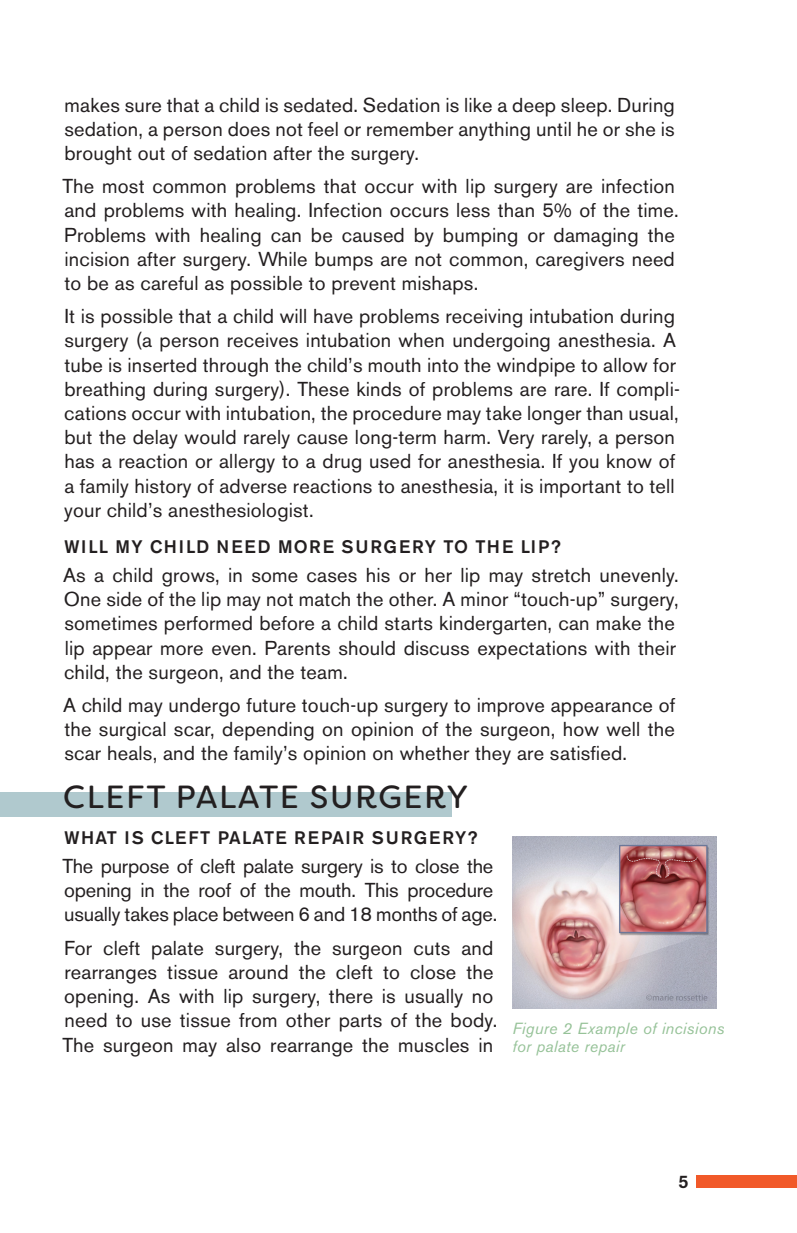
<style>
.page{position:relative;width:797px;height:1233px;background:#fff}
.page>*{position:absolute;margin:0;border:0;box-sizing:border-box;transform-origin:0 0}
.t1{font:32px "Filson Soft";letter-spacing:.05em;color:#231f20}
.t2{font:20px/24.2px "Akzidenz Grotesk BE";letter-spacing:.01em;color:#231f20}
.t3{font:20px/24.2px "Akzidenz Grotesk BE";letter-spacing:-.01em;color:#231f20}
.t4{font:500 18px "Akzidenz Grotesk BE";letter-spacing:.11em;color:#231f20}
.t5{font:500 18px "Akzidenz Grotesk BE";letter-spacing:.07em;color:#231f20}
.t6{font:500 18px "Akzidenz Grotesk BE";letter-spacing:.09em;color:#231f20}
.t7{font:italic 16px/18px "Akzidenz Grotesk BE";letter-spacing:.02em;color:#96c298}
</style>
<div class="page">
<div style="left:0;top:792px;width:451px;height:24px;background:#b0c9ce"></div>
<div style="left:696px;top:1174px;width:100px;height:13px;background:#f15929"></div>
<img style="left:512px;top:836px;width:204px;height:173px">
<p class="t2" style="left:64px;top:92px;width:612px;text-align:justify">makes sure that a child is sedated. Sedation is like a deep sleep. During sedation, a person does not feel or remember anything until he or she is brought out of sedation after the surgery.</p>
<p class="t2" style="left:62px;top:174px;width:617px">The most common problems that occur with lip surgery are infection and problems with healing. Infection occurs less than 5% of the time.<br>Problems with healing can be caused by bumping or damaging the incision after surgery. While bumps are not common, caregivers need to be as careful as possible to prevent mishaps.</p>
<p class="t2" style="left:64px;top:304px;width:617px">It is possible that a child will have problems receiving intubation during surgery (a person receives intubation when undergoing anesthesia. A tube is inserted through the child’s mouth into the windpipe to allow for breathing during surgery). These kinds of problems are rare. If compli&shy;cations occur with intubation, the procedure may take longer than usual, but the delay would rarely cause long-term harm. Very rarely, a person has a reaction or allergy to a drug used for anesthesia. If you know of a family history of adverse reactions to anesthesia, it is important to tell your child’s anesthesiologist.</p>
<p class="t4" style="left:64px;top:536px;width:497px">WILL MY CHILD NEED MORE SURGERY TO THE LIP?</p>
<p class="t2" style="left:63px;top:563px;width:617px">As a child grows, in some cases his or her lip may stretch unevenly.<br>One side of the lip may not match the other. A minor “touch-up” surgery, sometimes performed before a child starts kindergarten, can make the lip appear more even. Parents should discuss expectations with their child, the surgeon, and the team.</p>
<p class="t2" style="left:63px;top:693px;width:613px;text-align:justify">A child may undergo future touch-up surgery to improve appearance of the surgical scar, depending on opinion of the surgeon, how well the scar heals, and the family’s opinion on whether they are satisfied.</p>
<h1 class="t1" style="left:63px;top:776px;width:406px">CLEFT PALATE SURGERY</h1>
<p class="t5" style="left:64px;top:827px;width:414px">WHAT IS CLEFT PALATE REPAIR SURGERY?</p>
<p class="t3" style="left:62px;top:854px;width:436px">The purpose of cleft palate surgery is to close the opening in the roof of the mouth. This procedure usually takes place between 6 and 18 months of age.</p>
<p class="t2" style="left:62px;top:935px;width:436px">For cleft palate surgery, the surgeon cuts and rearranges tissue around the cleft to close the opening. As with lip surgery, there is usually no need to use tissue from other parts of the body.<br>The surgeon may also rearrange the muscles in</p>
<p class="t7" style="left:512px;top:1019px;width:214px">Figure 2 Example of incisions for palate repair</p>
<p class="t6" style="left:678px;top:1170px;width:12px">5</p>
</div>
